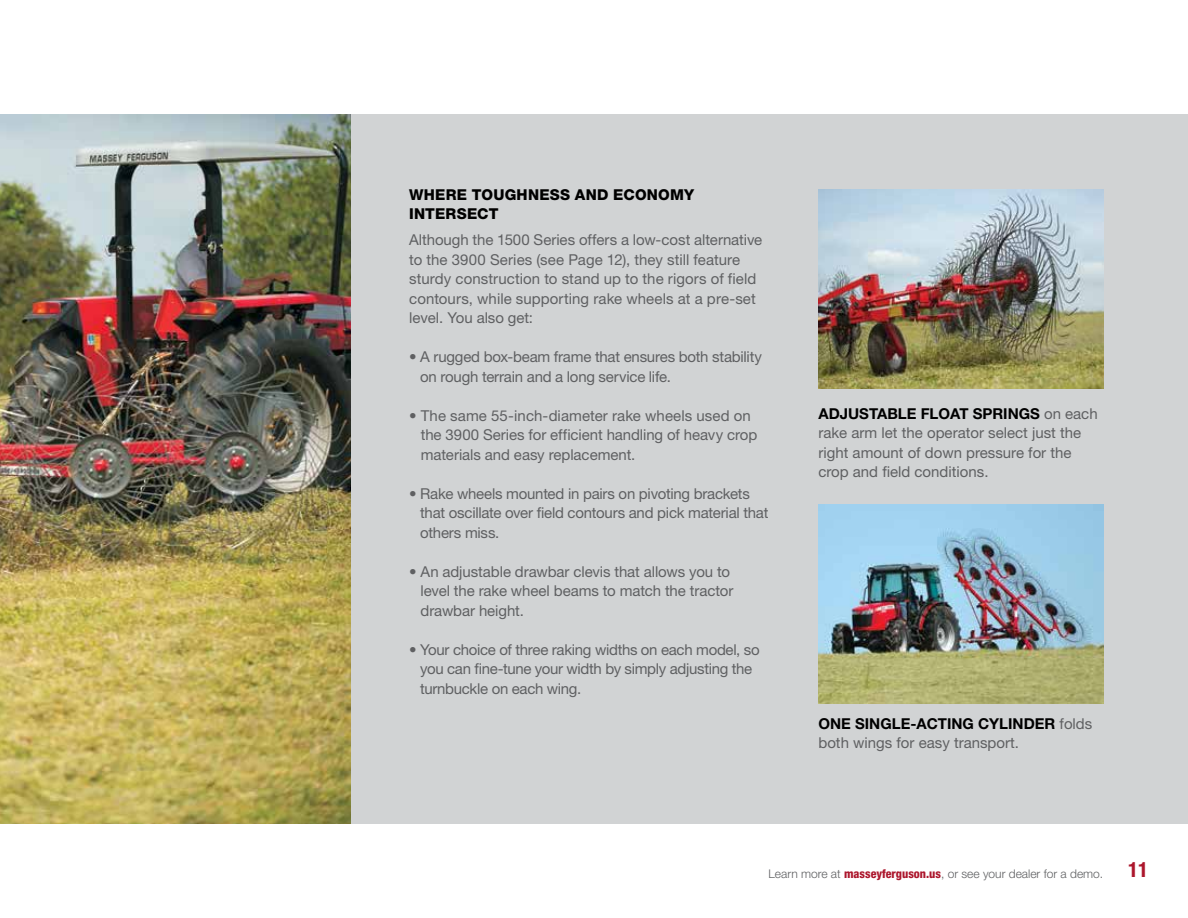
<style>
.page{position:relative;width:1188px;height:918px;background:#fff}
.page>*{position:absolute;margin:0;border:0;box-sizing:border-box;transform-origin:0 0}
.t1{font:15px/19.5px "Helvetica Neue LT Std";letter-spacing:-.005em;color:#5f6062}
.t2{font:800 15px/19.5px "Helvetica Neue LT Std";letter-spacing:.015em;color:#000}
.t3{font:300 12px "Helvetica Neue LT Std";color:#5f6062}
.s1{font-weight:700;color:#000}
.s2{font-weight:800;font-stretch:condensed;color:#ac162c}
.s3{font-weight:700;font-stretch:condensed;font-size:21px;color:#ac162c}
</style>
<div class="page">
<div style="left:0;top:114px;width:1188px;height:710px;background:#d1d3d4"></div>
<img style="left:0;top:114px;width:351px;height:710px">
<img style="left:818px;top:189px;width:285px;height:199px">
<img style="left:818px;top:504px;width:285px;height:200px">
<p class="t2" style="left:409px;top:185px;width:287px">WHERE TOUGHNESS AND ECONOMY<br>INTERSECT</p>
<p class="t1" style="left:409px;top:230px;width:355px">Although the 1500 Series offers a low-cost alternative to the 3900 Series (see Page 12), they still feature sturdy construction to stand up to the rigors of field contours, while supporting rake wheels at a pre-set level. You also get:</p>
<p class="t1" style="left:420px;top:347px;width:343px;text-indent:-11px">• A rugged box-beam frame that ensures both stability on rough terrain and a long service life.</p>
<p class="t1" style="left:421px;top:406px;width:338px;text-indent:-12px">• The same 55-inch-diameter rake wheels used on the 3900 Series for efficient handling of heavy crop materials and easy replacement.</p>
<p class="t1" style="left:420px;top:484px;width:350px;text-indent:-11px">• Rake wheels mounted in pairs on pivoting brackets that oscillate over field contours and pick material that others miss.</p>
<p class="t1" style="left:421px;top:562px;width:314px;text-indent:-11px">• An adjustable drawbar clevis that allows you to level the rake wheel beams to match the tractor drawbar height.</p>
<p class="t1" style="left:420px;top:640px;width:341px;text-indent:-11px">• Your choice of three raking widths on each model, so you can fine-tune your width by simply adjusting the turnbuckle on each wing.</p>
<p class="t1" style="left:818px;top:403px;width:281px"><span class="s1">ADJUSTABLE FLOAT SPRINGS</span> on each rake arm let the operator select just the right amount of down pressure for the crop and field conditions.</p>
<p class="t1" style="left:818px;top:714px;width:275px"><span class="s1">ONE SINGLE-ACTING CYLINDER</span> folds both wings for easy transport.</p>
<p class="t3" style="left:768px;top:866px;width:381px">Learn more at <span class="s2">masseyferguson.us</span>, or see your dealer for a demo. <span class="s3">11</span></p>
</div>
